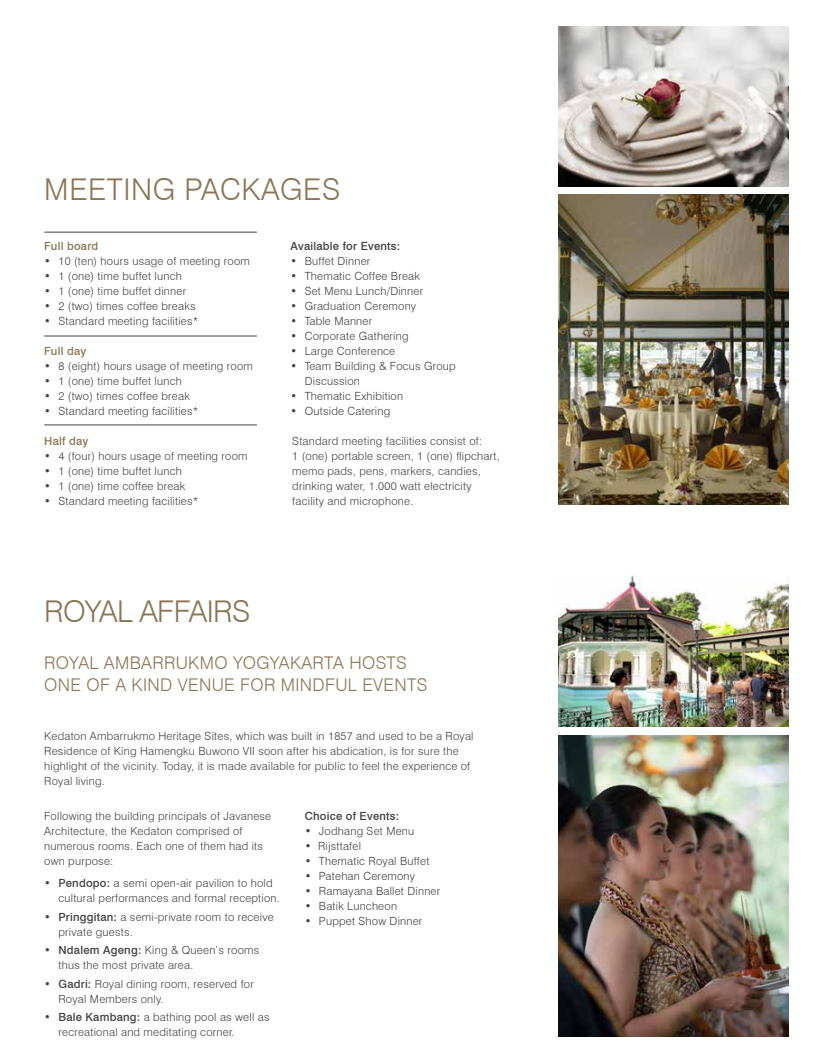
<style>
.page{position:relative;width:815px;height:1063px;background:#fff}
.page>*{position:absolute;margin:0;border:0;box-sizing:border-box;transform-origin:0 0}
.t1{font:300 30px "Swiss 721 BT";letter-spacing:.01em;color:#8b7556}
.t2{font:300 30px "Swiss 721 BT";letter-spacing:-.02em;color:#8b7556}
.t3{font:300 17.5px/22.5px "Swiss 721 BT";letter-spacing:.02em;color:#8b7556}
.t4{font:300 11.25px/15px "Swiss 721 BT";letter-spacing:.02em;color:#414042}
.t5{font:500 11.25px "Swiss 721 BT";letter-spacing:.02em;color:#414042}
.t6{font:500 11.25px "Swiss 721 BT";letter-spacing:.02em;color:#8b7556}
.s1{font-weight:500}
</style>
<div class="page">
<img style="left:558px;top:195px;width:230px;height:310px">
<img style="left:558px;top:27px;width:230px;height:159px">
<hr style="left:44px;top:232px;width:213px;height:1px;background:#414042">
<hr style="left:44px;top:336px;width:213px;height:1px;background:#414042">
<hr style="left:44px;top:425px;width:213px;height:1px;background:#414042">
<img style="left:558px;top:576px;width:230px;height:150px">
<img style="left:558px;top:735px;width:230px;height:301px">
<h1 class="t1" style="left:44px;top:171px;width:297px">MEETING PACKAGES</h1>
<p class="t6" style="left:44px;top:239px;width:56px">Full board</p>
<p class="t4" style="left:44px;top:253px;width:207px">• 10 (ten) hours usage of meeting room</p>
<p class="t4" style="left:44px;top:268px;width:139px">• 1 (one) time buffet lunch</p>
<p class="t4" style="left:44px;top:283px;width:143px">• 1 (one) time buffet dinner</p>
<p class="t4" style="left:44px;top:298px;width:153px">• 2 (two) times coffee breaks</p>
<p class="t4" style="left:44px;top:313px;width:156px">• Standard meeting facilities*</p>
<p class="t6" style="left:44px;top:344px;width:44px">Full day</p>
<p class="t4" style="left:44px;top:358px;width:210px">• 8 (eight) hours usage of meeting room</p>
<p class="t4" style="left:44px;top:373px;width:139px">• 1 (one) time buffet lunch</p>
<p class="t4" style="left:44px;top:388px;width:147px">• 2 (two) times coffee break</p>
<p class="t4" style="left:44px;top:403px;width:156px">• Standard meeting facilities*</p>
<p class="t6" style="left:44px;top:434px;width:46px">Half day</p>
<p class="t4" style="left:44px;top:448px;width:205px">• 4 (four) hours usage of meeting room</p>
<p class="t4" style="left:44px;top:463px;width:139px">• 1 (one) time buffet lunch</p>
<p class="t4" style="left:44px;top:478px;width:143px">• 1 (one) time coffee break</p>
<p class="t4" style="left:44px;top:493px;width:156px">• Standard meeting facilities*</p>
<h1 class="t2" style="left:44px;top:593px;width:208px">ROYAL AFFAIRS</h1>
<p class="t5" style="left:291px;top:239px;width:111px">Available for Events:</p>
<p class="t4" style="left:291px;top:253px;width:81px">• Buffet Dinner</p>
<p class="t4" style="left:291px;top:268px;width:131px">• Thematic Coffee Break</p>
<p class="t4" style="left:291px;top:283px;width:134px">• Set Menu Lunch/Dinner</p>
<p class="t4" style="left:291px;top:298px;width:127px">• Graduation Ceremony</p>
<p class="t4" style="left:291px;top:313px;width:83px">• Table Manner</p>
<p class="t4" style="left:291px;top:328px;width:119px">• Corporate Gathering</p>
<p class="t4" style="left:291px;top:343px;width:106px">• Large Conference</p>
<p class="t4" style="left:305px;top:358px;width:153px;text-indent:-14px">• Team Building &amp; Focus Group<br>Discussion</p>
<p class="t4" style="left:291px;top:388px;width:114px">• Thematic Exhibition</p>
<p class="t4" style="left:291px;top:403px;width:101px">• Outside Catering</p>
<p class="t4" style="left:292px;top:433px;width:209px">Standard meeting facilities consist of:<br>1 (one) portable screen, 1 (one) flipchart, memo pads, pens, markers, candies, drinking water, 1.000 watt electricity facility and microphone.</p>
<h2 class="t3" style="left:44px;top:651px;width:385px">ROYAL AMBARRUKMO YOGYAKARTA HOSTS<br>ONE OF A KIND VENUE FOR MINDFUL EVENTS</h2>
<p class="t4" style="left:44px;top:729px;width:431px">Kedaton Ambarrukmo Heritage Sites, which was built in 1857 and used to be a Royal Residence of King Hamengku Buwono VII soon after his abdication, is for sure the highlight of the vicinity. Today, it is made available for public to feel the experience of Royal living.</p>
<p class="t4" style="left:44px;top:808px;width:228px">Following the building principals of Javanese Architecture, the Kedaton comprised of numerous rooms. Each one of them had its own purpose:</p>
<p class="t4" style="left:58px;top:876px;width:223px;text-indent:-14px">• <span class="s1">Pendopo:</span> a semi open-air pavilion to hold cultural performances and formal reception.</p>
<p class="t4" style="left:58px;top:909px;width:217px;text-indent:-14px">• <span class="s1">Pringgitan:</span> a semi-private room to receive private guests.</p>
<p class="t4" style="left:58px;top:943px;width:202px;text-indent:-14px">• <span class="s1">Ndalem Ageng:</span> King &amp; Queen’s rooms thus the most private area.</p>
<p class="t4" style="left:58px;top:976px;width:197px;text-indent:-14px"><span class="s1">• Gadri:</span> Royal dining room, reserved for<br>Royal Members only.</p>
<p class="t4" style="left:58px;top:1010px;width:213px;text-indent:-14px">• <span class="s1">Bale Kambang:</span> a bathing pool as well as recreational and meditating corner.</p>
<p class="t5" style="left:305px;top:809px;width:96px">Choice of Events:</p>
<p class="t4" style="left:305px;top:823px;width:111px">• Jodhang Set Menu</p>
<p class="t4" style="left:305px;top:838px;width:58px">• Rijsttafel</p>
<p class="t4" style="left:305px;top:853px;width:126px">• Thematic Royal Buffet</p>
<p class="t4" style="left:305px;top:868px;width:112px">• Patehan Ceremony</p>
<p class="t4" style="left:305px;top:883px;width:137px">• Ramayana Ballet Dinner</p>
<p class="t4" style="left:305px;top:898px;width:94px">• Batik Luncheon</p>
<p class="t4" style="left:305px;top:913px;width:119px">• Puppet Show Dinner</p>
</div>
